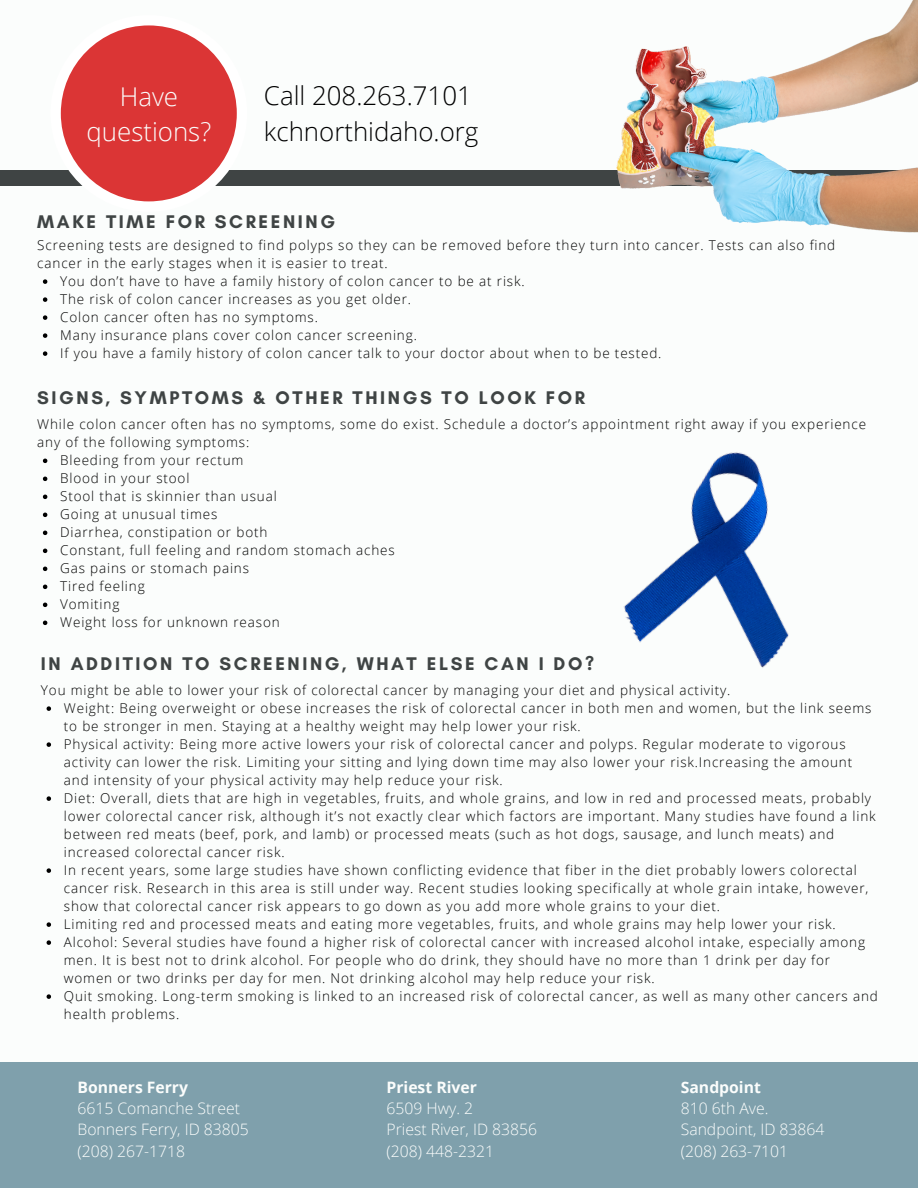
<style>
.page{position:relative;width:918px;height:1188px;background:#fbfdfc}
.page>*{position:absolute;margin:0;border:0;box-sizing:border-box;transform-origin:0 0}
.t1{font:300 25.95px/35.5px "Open Sans";color:#fbfdfc;text-align:center}
.t2{font:300 25.8px "Open Sans";color:#000}
.t3{font:700 18.75px "Glacial Indifference";letter-spacing:.14em;color:#3f4444}
.t4{font:300 15.75px "Open Sans";color:#fbfdfc}
.t5{font:700 15.75px "Open Sans";color:#fbfdfc}
.t6{font:300 13.5px/18px "Open Sans";letter-spacing:.065em;color:#000}
</style>
<div class="page">
<div style="left:0;top:171px;width:918px;height:14px;background:#3f4444"></div>
<svg style="left:51px;top:25px;width:196px;height:174px"></svg>
<div style="left:0;top:1062px;width:918px;height:126px;background:#7fa0ac"></div>
<img style="left:552px;top:0;width:366px;height:199px">
<img style="left:42px;top:199px;width:876px;height:601px">
<svg style="left:43px;top:459px;width:4px;height:4px"></svg>
<svg style="left:43px;top:477px;width:4px;height:4px"></svg>
<svg style="left:43px;top:495px;width:4px;height:4px"></svg>
<svg style="left:43px;top:513px;width:4px;height:4px"></svg>
<svg style="left:43px;top:531px;width:4px;height:4px"></svg>
<svg style="left:43px;top:549px;width:4px;height:4px"></svg>
<svg style="left:43px;top:567px;width:4px;height:4px"></svg>
<svg style="left:43px;top:585px;width:4px;height:4px"></svg>
<svg style="left:43px;top:603px;width:4px;height:4px"></svg>
<svg style="left:43px;top:621px;width:4px;height:4px"></svg>
<svg style="left:47px;top:706px;width:4px;height:5px"></svg>
<svg style="left:47px;top:742px;width:4px;height:5px"></svg>
<svg style="left:47px;top:796px;width:4px;height:5px"></svg>
<svg style="left:47px;top:868px;width:4px;height:5px"></svg>
<svg style="left:47px;top:922px;width:4px;height:5px"></svg>
<svg style="left:47px;top:940px;width:4px;height:5px"></svg>
<svg style="left:47px;top:994px;width:4px;height:5px"></svg>
<p class="t1" style="left:87px;top:78px;width:126px">Have questions?</p>
<p class="t2" style="left:264px;top:78px;width:209px">Call 208.263.7101</p>
<p class="t2" style="left:264px;top:114px;width:216px">kchnorthidaho.org</p>
<p class="t3" style="left:37px;top:210px;width:299px">MAKE TIME FOR SCREENING</p>
<p class="t6" style="left:37px;top:236px;width:800px">Screening tests are designed to find polyps so they can be removed before they turn into cancer. Tests can also find cancer in the early stages when it is easier to treat.</p>
<p class="t6" style="left:60px;top:272px;width:466px">You don’t have to have a family history of colon cancer to be at risk.</p>
<p class="t6" style="left:60px;top:290px;width:352px">The risk of colon cancer increases as you get older.</p>
<p class="t6" style="left:60px;top:308px;width:259px">Colon cancer often has no symptoms.</p>
<p class="t6" style="left:60px;top:326px;width:358px">Many insurance plans cover colon cancer screening.</p>
<p class="t6" style="left:60px;top:344px;width:603px">If you have a family history of colon cancer talk to your doctor about when to be tested.</p>
<p class="t3" style="left:37px;top:387px;width:549px">SIGNS, SYMPTOMS &amp; OTHER THINGS TO LOOK FOR</p>
<p class="t6" style="left:37px;top:415px;width:830px">While colon cancer often has no symptoms, some do exist. Schedule a doctor’s appointment right away if you experience any of the following symptoms:</p>
<p class="t6" style="left:60px;top:451px;width:185px">Bleeding from your rectum</p>
<p class="t6" style="left:60px;top:469px;width:131px">Blood in your stool</p>
<p class="t6" style="left:60px;top:487px;width:218px">Stool that is skinnier than usual</p>
<p class="t6" style="left:60px;top:505px;width:159px">Going at unusual times</p>
<p class="t6" style="left:60px;top:523px;width:209px">Diarrhea, constipation or both</p>
<p class="t6" style="left:60px;top:541px;width:336px">Constant, full feeling and random stomach aches</p>
<p class="t6" style="left:60px;top:559px;width:190px">Gas pains or stomach pains</p>
<p class="t6" style="left:60px;top:577px;width:86px">Tired feeling</p>
<p class="t6" style="left:60px;top:595px;width:61px">Vomiting</p>
<p class="t6" style="left:60px;top:613px;width:221px">Weight loss for unknown reason</p>
<p class="t3" style="left:41px;top:652px;width:555px">IN ADDITION TO SCREENING, WHAT ELSE CAN I DO?</p>
<p class="t6" style="left:41px;top:681px;width:691px">You might be able to lower your risk of colorectal cancer by managing your diet and physical activity.</p>
<p class="t6" style="left:64px;top:699px;width:809px">Weight: Being overweight or obese increases the risk of colorectal cancer in both men and women, but the link seems to be stronger in men. Staying at a healthy weight may help lower your risk.</p>
<p class="t6" style="left:64px;top:735px;width:790px">Physical activity: Being more active lowers your risk of colorectal cancer and polyps. Regular moderate to vigorous activity can lower the risk. Limiting your sitting and lying down time may also lower your risk.Increasing the amount and intensity of your physical activity may help reduce your risk.</p>
<p class="t6" style="left:64px;top:789px;width:813px">Diet: Overall, diets that are high in vegetables, fruits, and whole grains, and low in red and processed meats, probably lower colorectal cancer risk, although it’s not exactly clear which factors are important. Many studies have found a link between red meats (beef, pork, and lamb) or processed meats (such as hot dogs, sausage, and lunch meats) and increased colorectal cancer risk.</p>
<p class="t6" style="left:64px;top:861px;width:806px">In recent years, some large studies have shown conflicting evidence that fiber in the diet probably lowers colorectal cancer risk. Research in this area is still under way. Recent studies looking specifically at whole grain intake, however, show that colorectal cancer risk appears to go down as you add more whole grains to your diet.</p>
<p class="t6" style="left:64px;top:915px;width:773px">Limiting red and processed meats and eating more vegetables, fruits, and whole grains may help lower your risk.</p>
<p class="t6" style="left:64px;top:933px;width:803px">Alcohol: Several studies have found a higher risk of colorectal cancer with increased alcohol intake, especially among men. It is best not to drink alcohol. For people who do drink, they should have no more than 1 drink per day for women or two drinks per day for men. Not drinking alcohol may help reduce your risk.</p>
<p class="t6" style="left:64px;top:987px;width:816px">Quit smoking. Long-term smoking is linked to an increased risk of colorectal cancer, as well as many other cancers and health problems.</p>
<p class="t5" style="left:78px;top:1076px;width:112px">Bonners Ferry</p>
<p class="t4" style="left:78px;top:1097px;width:164px">6615 Comanche Street</p>
<p class="t4" style="left:78px;top:1119px;width:173px">Bonners Ferry, ID 83805</p>
<p class="t4" style="left:78px;top:1140px;width:109px">(208) 267-1718</p>
<p class="t5" style="left:387px;top:1076px;width:92px">Priest River</p>
<p class="t4" style="left:387px;top:1097px;width:88px">6509 Hwy. 2</p>
<p class="t4" style="left:387px;top:1119px;width:152px">Priest River, ID 83856</p>
<p class="t4" style="left:387px;top:1140px;width:109px">(208) 448-2321</p>
<p class="t5" style="left:681px;top:1076px;width:82px">Sandpoint</p>
<p class="t4" style="left:681px;top:1097px;width:89px">810 6th Ave.</p>
<p class="t4" style="left:681px;top:1119px;width:145px">Sandpoint, ID 83864</p>
<p class="t4" style="left:681px;top:1140px;width:109px">(208) 263-7101</p>
</div>
